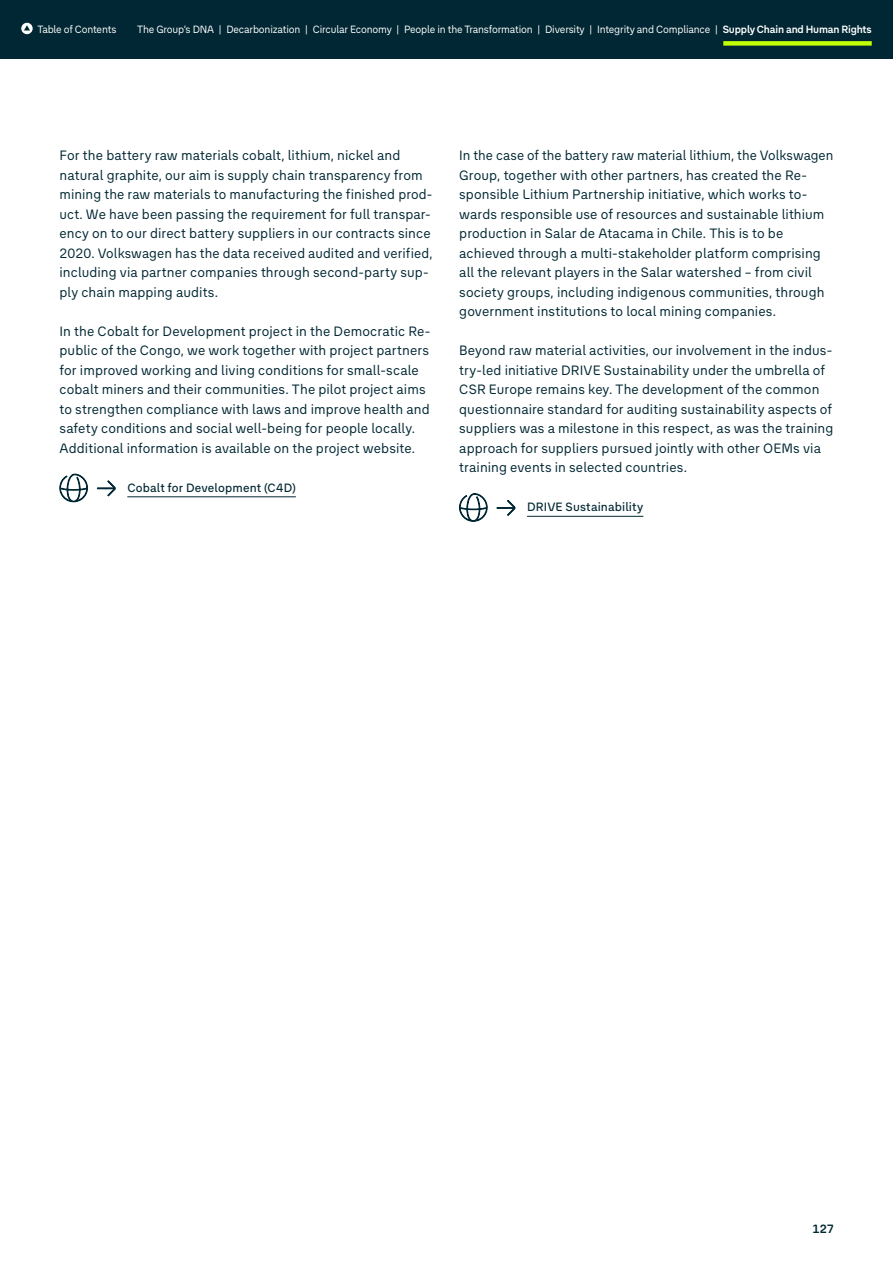
<style>
.page{position:relative;width:893px;height:1263px;background:#fff}
.page>*{position:absolute;margin:0;border:0;box-sizing:border-box;transform-origin:0 0}
.t1{font:13.5px/19.5px "The Group TEXT Pro";letter-spacing:.01em;color:#002733}
.t2{font:500 12px "The Group TEXT Pro";letter-spacing:.015em;color:#002733}
.t3{font:700 12px "The Group TEXT Pro";color:#002733}
.t4{font:10.5px "The Group TEXT Pro";letter-spacing:-.015em;color:#fff}
.s1{font-weight:700}
</style>
<div class="page">
<hr style="left:127px;top:496px;width:169px;height:1px;background:#002733">
<svg style="left:59px;top:473px;width:29px;height:29px"></svg>
<svg style="left:97px;top:480px;width:19px;height:16px"></svg>
<hr style="left:527px;top:516px;width:116px;height:1px;background:#002733">
<svg style="left:459px;top:493px;width:29px;height:29px"></svg>
<svg style="left:497px;top:500px;width:18px;height:16px"></svg>
<div style="left:0;top:0;width:893px;height:59px;background:#002733"></div>
<div style="left:723px;top:41px;width:149px;height:5px;background:#c2fe06"></div>
<svg style="left:21px;top:23px;width:12px;height:11px"></svg>
<svg style="left:24px;top:25px;width:6px;height:6px"></svg>
<p class="t4" style="left:38px;top:21px;width:80px">Table of Contents</p>
<p class="t4" style="left:137px;top:21px;width:736px">The Group’s DNA | Decarbonization | Circular Economy | People in the Transformation | Diversity | Integrity and Compliance | <span class="s1">Supply Chain and Human Rights</span></p>
<p class="t1" style="left:60px;top:145px;width:374px">For the battery raw materials cobalt, lithium, nickel and natural graphite, our aim is supply chain transparency from mining the raw materials to manufacturing the finished prod&shy;uct. We have been passing the requirement for full transpar&shy;ency on to our direct battery suppliers in our contracts since 2020. Volkswagen has the data received audited and verified, including via partner companies through second-party sup&shy;ply chain mapping audits.</p>
<p class="t1" style="left:60px;top:320px;width:372px">In the Cobalt for Development project in the Democratic Re&shy;public of the Congo, we work together with project partners for improved working and living conditions for small-scale cobalt miners and their communities. The pilot project aims to strengthen compliance with laws and improve health and safety conditions and social well-being for people locally.<br>Additional information is available on the project website.</p>
<p class="t2" style="left:127px;top:479px;width:170px">Cobalt for Development (C4D)</p>
<p class="t1" style="left:459px;top:145px;width:376px">In the case of the battery raw material lithium, the Volkswagen Group, together with other partners, has created the Re&shy;sponsible Lithium Partnership initiative, which works to&shy;wards responsible use of resources and sustainable lithium production in Salar de Atacama in Chile. This is to be achieved through a multi-stakeholder platform comprising all the relevant players in the Salar watershed – from civil society groups, including indigenous communities, through government institutions to local mining companies.</p>
<p class="t1" style="left:459px;top:340px;width:376px">Beyond raw material activities, our involvement in the indus&shy;try-led initiative DRIVE Sustainability under the umbrella of CSR Europe remains key. The development of the common questionnaire standard for auditing sustainability aspects of suppliers was a milestone in this respect, as was the training approach for suppliers pursued jointly with other OEMs via training events in selected countries.</p>
<p class="t2" style="left:527px;top:498px;width:118px">DRIVE Sustainability</p>
<p class="t3" style="left:812px;top:1219px;width:23px">127</p>
</div>
